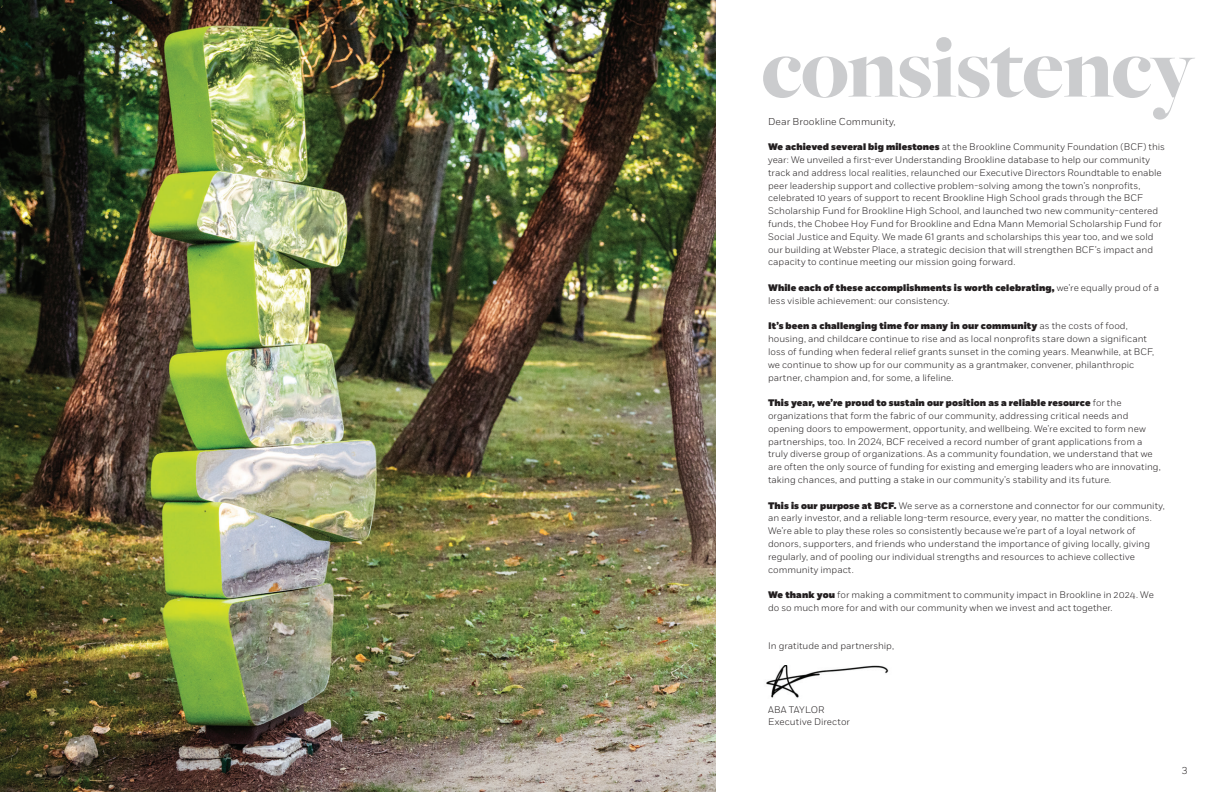
<style>
.page{position:relative;width:1224px;height:792px;background:#fff}
.page>*{position:absolute;margin:0;border:0;box-sizing:border-box;transform-origin:0 0}
.t1{font:900 90px "Freight Big Pro";letter-spacing:-.02em;color:#cbccce}
.t2{font:300 10px "Fort";letter-spacing:.005em;color:#231f20}
.t3{font:300 9.5px/12.8px "Fort";color:#231f20}
.s1{font-weight:900}
</style>
<div class="page">
<img style="left:766px;top:665px;width:123px;height:33px">
<img style="left:0;top:0;width:716px;height:792px">
<h1 class="t1" style="left:761px;top:9px;width:436px">consistency</h1>
<p class="t2" style="left:768px;top:115px;width:129px">Dear Brookline Community,</p>
<p class="t3" style="left:768px;top:141px;width:398px"><span class="s1">We achieved several big milestones</span> at the Brookline Community Foundation (BCF) this year: We unveiled a first-ever Understanding Brookline database to help our community track and address local realities, relaunched our Executive Directors Roundtable to enable peer leadership support and collective problem-solving among the town’s nonprofits, celebrated 10 years of support to recent Brookline High School grads through the BCF Scholarship Fund for Brookline High School, and launched two new community-centered funds, the Chobee Hoy Fund for Brookline and Edna Mann Memorial Scholarship Fund for Social Justice and Equity. We made 61 grants and scholarships this year too, and we sold our building at Webster Place, a strategic decision that will strengthen BCF’s impact and capacity to continue meeting our mission going forward.</p>
<p class="t3" style="left:768px;top:281px;width:393px"><span class="s1">While each of these accomplishments is worth celebrating,</span> we’re equally proud of a less visible achievement: our consistency.</p>
<p class="t3" style="left:768px;top:320px;width:388px"><span class="s1">It’s been a challenging time for many in our community</span> as the costs of food, housing, and childcare continue to rise and as local nonprofits stare down a significant loss of funding when federal relief grants sunset in the coming years. Meanwhile, at BCF, we continue to show up for our community as a grantmaker, convener, philanthropic partner, champion and, for some, a lifeline.</p>
<p class="t3" style="left:768px;top:397px;width:394px"><span class="s1">This year, we’re proud to sustain our position as a reliable resource</span> for the organizations that form the fabric of our community, addressing critical needs and opening doors to empowerment, opportunity, and wellbeing. We’re excited to form new partnerships, too. In 2024, BCF received a record number of grant applications from a truly diverse group of organizations. As a community foundation, we understand that we are often the only source of funding for existing and emerging leaders who are innovating, taking chances, and putting a stake in our community’s stability and its future.</p>
<p class="t3" style="left:768px;top:499px;width:398px"><span class="s1">This is our purpose at BCF.</span> We serve as a cornerstone and connector for our community, an early investor, and a reliable long-term resource, every year, no matter the conditions.<br>We’re able to play these roles so consistently because we’re part of a loyal network of donors, supporters, and friends who understand the importance of giving locally, giving regularly, and of pooling our individual strengths and resources to achieve collective community impact.</p>
<p class="t3" style="left:768px;top:589px;width:387px"><span class="s1">We thank you</span> for making a commitment to community impact in Brookline in 2024. We do so much more for and with our community when we invest and act together.</p>
<p class="t3" style="left:768px;top:640px;width:127px">In gratitude and partnership,</p>
<p class="t3" style="left:768px;top:703px;width:83px;line-height:12.4px">ABA TAYLOR<br>Executive Director</p>
<p class="t2" style="left:1182px;top:764px;width:7px">3</p>
</div>
